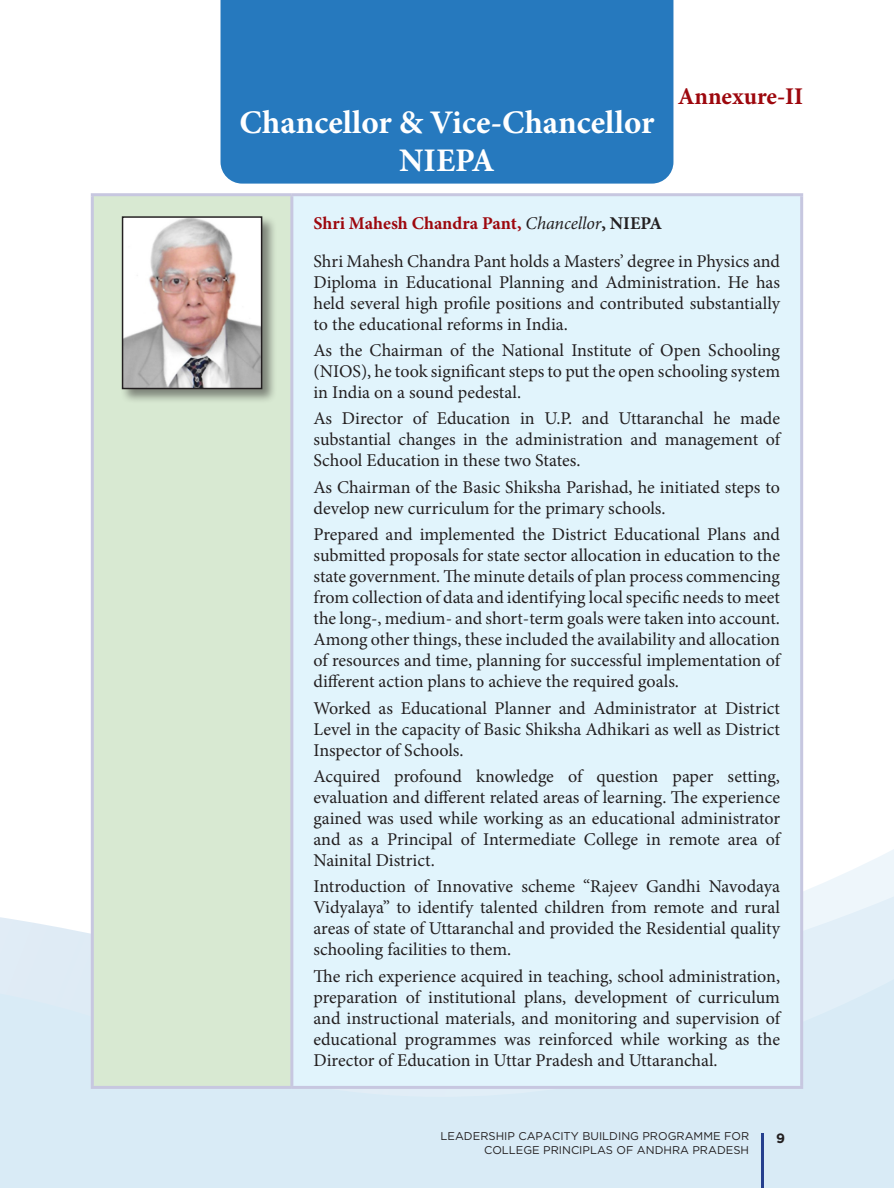
<style>
.page{position:relative;width:894px;height:1188px;background:#fff}
.page>*{position:absolute;margin:0;border:0;box-sizing:border-box;transform-origin:0 0}
.t1{font:700 33px/38px "Minion Pro";color:#fff;text-align:center}
.Annexure{font:700 24px "Minion Pro";color:#9d070d}
.Tab_Text{font:18px/21px "Minion Pro";color:#231f20;text-align:justify}
.Table_Text_Justify{font:18px/21px "Minion Pro";letter-spacing:-.005em;color:#231f20}
.Tabe_Name{font:700 18px "Minion Pro";color:#9d070d}
.t2{font:700 13.5px "Gotham";color:#231f20}
.t3{font:11.25px/13.5px "Gotham";color:#231f20;text-align:right}
.s1{font-weight:400;font-style:italic;color:#231f20}
.s2{color:#231f20}
</style>
<div class="page">
<svg style="left:0;top:878px;width:893px;height:310px;background:#dbecf6"></svg>
<hr style="left:761px;top:1133px;width:2px;height:55px;background:#253f8e">
<div style="left:220px;top:0;width:453px;height:184px;background:#2679be"></div>
<div style="left:92px;top:195px;width:200px;height:892px;background:#d8e9d2"></div>
<div style="left:292px;top:195px;width:509px;height:892px;background:#e1f4fc"></div>
<hr style="left:91px;top:193px;width:201px;height:3px;background:#c7c7e0">
<hr style="left:91px;top:196px;width:3px;height:890px;background:#c7c7e0">
<hr style="left:292px;top:193px;width:510px;height:3px;background:#c7c7e0">
<hr style="left:290px;top:196px;width:3px;height:890px;background:#c7c7e0">
<hr style="left:799px;top:196px;width:3px;height:890px;background:#c7c7e0">
<hr style="left:91px;top:1086px;width:201px;height:3px;background:#c7c7e0">
<hr style="left:292px;top:1086px;width:510px;height:3px;background:#c7c7e0">
<div style="left:120px;top:215px;width:157px;height:189px;background:#231f20;opacity:.5"></div>
<img style="left:124px;top:218px;width:136px;height:169px">
<div style="left:122px;top:216px;width:140px;height:173px;border:1px solid #231f20"></div>
<p class="t1" style="left:239px;top:103px;width:416px">Chancellor &amp; Vice-Chancellor<br>NIEPA</p>
<p class="Annexure" style="left:677px;top:79px;width:127px">Annexure-II</p>
<p class="Tabe_Name" style="left:313px;top:211px;width:350px">Shri Mahesh Chandra Pant, <span class="s1">Chancellor</span><span class="s2">, NIEPA</span></p>
<p class="Tab_Text" style="left:313px;top:250px;width:468px">Shri Mahesh Chandra Pant holds a Masters’ degree in Physics and Diploma in Educational Planning and Administration. He has held several high profile positions and contributed substantially to the educational reforms in India.</p>
<p class="Tab_Text" style="left:313px;top:340px;width:468px">As the Chairman of the National Institute of Open Schooling (NIOS), he took significant steps to put the open schooling system in India on a sound pedestal.</p>
<p class="Tab_Text" style="left:313px;top:408px;width:468px">As Director of Education in U.P. and Uttaranchal he made substantial changes in the administration and management of School Education in these two States.</p>
<p class="Table_Text_Justify" style="left:313px;top:477px;width:468px">As Chairman of the Basic Shiksha Parishad, he initiated steps to develop new curriculum for the primary schools.</p>
<p class="Tab_Text" style="left:313px;top:524px;width:468px">Prepared and implemented the District Educational Plans and submitted proposals for state sector allocation in education to the state government. The minute details of plan process commencing from collection of data and identifying local specific needs to meet the long-, medium- and short-term goals were taken into account.<br>Among other things, these included the availability and allocation of resources and time, planning for successful implementation of different action plans to achieve the required goals.</p>
<p class="Tab_Text" style="left:313px;top:697px;width:468px">Worked as Educational Planner and Administrator at District Level in the capacity of Basic Shiksha Adhikari as well as District Inspector of Schools.</p>
<p class="Tab_Text" style="left:313px;top:766px;width:468px">Acquired profound knowledge of question paper setting, evaluation and different related areas of learning. The experience gained was used while working as an educational administrator and as a Principal of Intermediate College in remote area of Nainital District.</p>
<p class="Tab_Text" style="left:313px;top:876px;width:468px">Introduction of Innovative scheme “Rajeev Gandhi Navodaya Vidyalaya” to identify talented children from remote and rural areas of state of Uttaranchal and provided the Residential quality schooling facilities to them.</p>
<p class="Tab_Text" style="left:313px;top:966px;width:468px">The rich experience acquired in teaching, school administration, preparation of institutional plans, development of curriculum and instructional materials, and monitoring and supervision of educational programmes was reinforced while working as the Director of Education in Uttar Pradesh and Uttaranchal.</p>
<p class="t3" style="left:440px;top:1129px;width:310px">LEADERSHIP CAPACITY BUILDING PROGRAMME FOR<br>COLLEGE PRINCIPLAS OF ANDHRA PRADESH</p>
<p class="t2" style="left:775px;top:1131px;width:10px">9</p>
</div>
